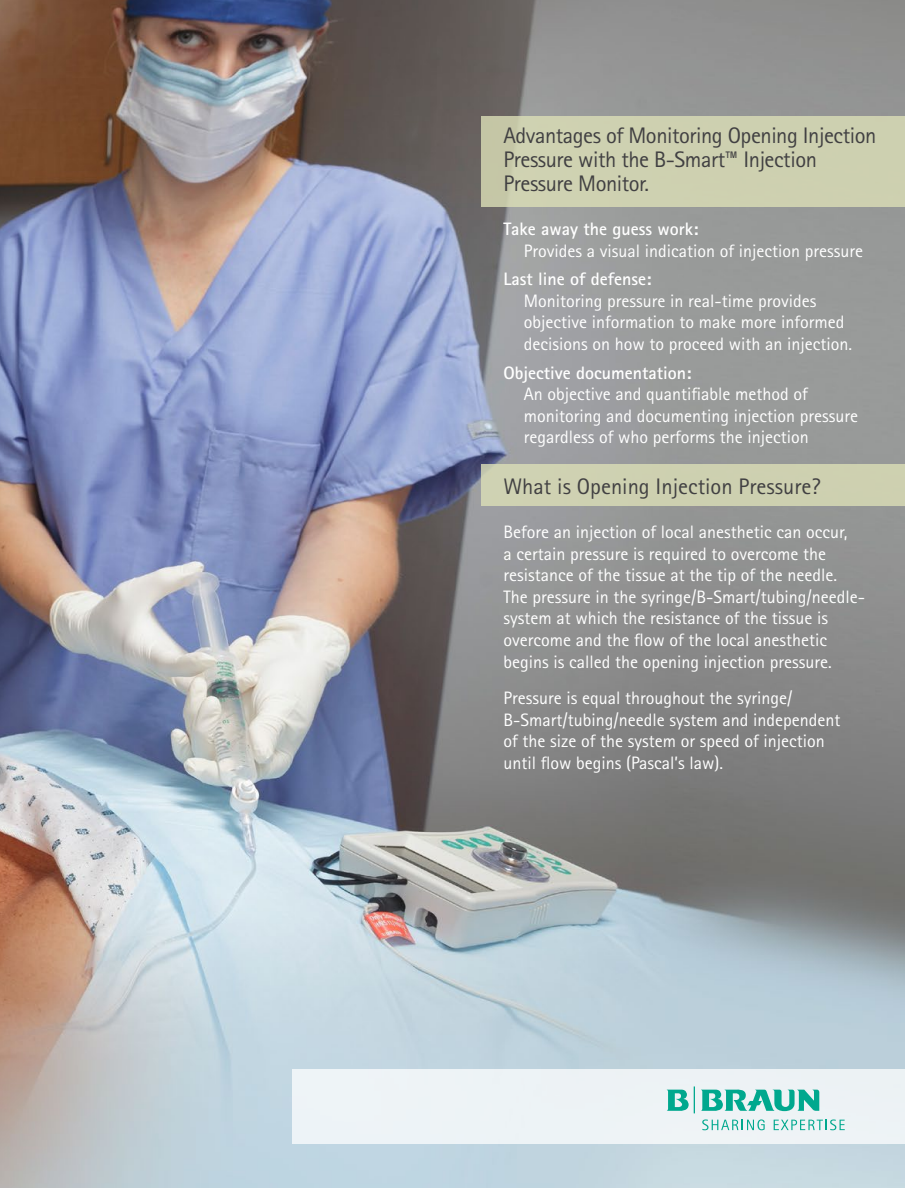
<style>
.page{position:relative;width:905px;height:1188px;background:#fff}
.page>*{position:absolute;margin:0;border:0;box-sizing:border-box;transform-origin:0 0}
.t1{font:22.5px/24px "Rotis Sans Serif Pro";letter-spacing:-.02em;color:#414042}
.t2{font:22.5px "Rotis Sans Serif Pro";color:#414042}
.t3{font:18px/21.6px "Rotis Sans Serif Pro";color:#fff}
.t4{font:700 18px "Rotis Sans Serif Pro";color:#fff}
</style>
<div class="page">
<img style="left:0;top:0;width:904px;height:1188px">
<div style="left:480px;top:117px;width:424px;height:90px;background:#ced0b0"></div>
<div style="left:480px;top:465px;width:424px;height:41px;background:#ced0b0"></div>
<div style="left:292px;top:1069px;width:612px;height:75px;background:#edf3f6"></div>
<svg style="left:702px;top:1119px;width:62px;height:11px"></svg>
<svg style="left:773px;top:1119px;width:71px;height:11px"></svg>
<svg style="left:667px;top:1090px;width:21px;height:21px"></svg>
<svg style="left:701px;top:1089px;width:118px;height:22px"></svg>
<hr style="left:693px;top:1086px;width:2px;height:27px;background:#00a88e">
<p class="t1" style="left:503px;top:124px;width:374px">Advantages of Monitoring Opening Injection<br>Pressure with the B-Smart™ Injection<br>Pressure Monitor.</p>
<p class="t4" style="left:503px;top:218px;width:196px">Take away the guess work:</p>
<p class="t3" style="left:524px;top:240px;width:341px">Provides a visual indication of injection pressure</p>
<p class="t4" style="left:503px;top:268px;width:149px">Last line of defense:</p>
<p class="t3" style="left:524px;top:290px;width:330px">Monitoring pressure in real-time provides objective information to make more informed decisions on how to proceed with an injection.</p>
<p class="t4" style="left:503px;top:361px;width:189px">Objective documentation:</p>
<p class="t3" style="left:524px;top:383px;width:336px">An objective and quantifiable method of monitoring and documenting injection pressure regardless of who performs the injection</p>
<p class="t2" style="left:503px;top:473px;width:318px">What is Opening Injection Pressure?</p>
<p class="t3" style="left:503px;top:521px;width:363px">Before an injection of local anesthetic can occur,<br>a certain pressure is required to overcome the resistance of the tissue at the tip of the needle.<br>The pressure in the syringe/B-Smart/tubing/needle&shy;system at which the resistance of the tissue is overcome and the flow of the local anesthetic begins is called the opening injection pressure.</p>
<p class="t3" style="left:503px;top:687px;width:338px">Pressure is equal throughout the syringe/ B-Smart/tubing/needle system and independent of the size of the system or speed of injection until flow begins (Pascal’s law).</p>
</div>
